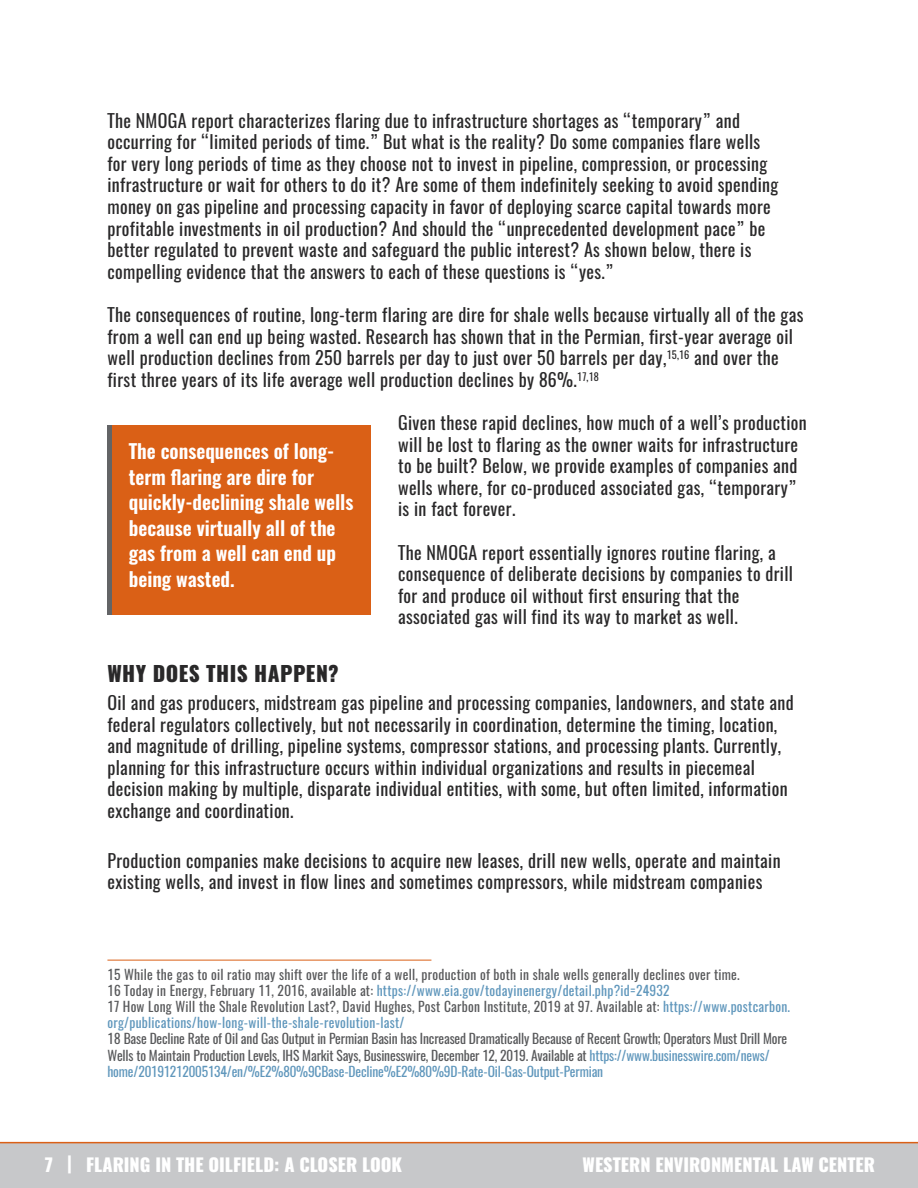
<style>
.page{position:relative;width:918px;height:1188px;background:#fff}
.page>*{position:absolute;margin:0;border:0;box-sizing:border-box;transform-origin:0 0}
.t1{font:800 21px "Oswald";letter-spacing:.02em;color:#292829}
.t2{font:600 19.5px/25.5px "Oswald";color:#fff}
.t3{font:18px/21.6px "Oswald";letter-spacing:.02em;color:#292829}
.t4{font:800 18px "Oswald";color:#fff}
.t5{font:13.5px/16.2px "Oswald";letter-spacing:.02em;color:#58595b}
.t6{font:13.5px/16.2px "Oswald";letter-spacing:-.01em;color:#58595b}
.s1{color:#6097bc}
</style>
<div class="page">
<div style="left:0;top:1144px;width:918px;height:44px;background:#c7c8ca"></div>
<hr style="left:0;top:1142px;width:918px;height:1px;background:#da6016">
<hr style="left:107px;top:960px;width:324px;height:1px;background:#da6016">
<div style="left:107px;top:425px;width:264px;height:190px;background:#da6016"></div>
<div style="left:107px;top:425px;width:5px;height:190px;background:#636466"></div>
<p class="t3" style="left:107px;top:110px;width:672px">The NMOGA report characterizes flaring due to infrastructure shortages as “temporary” and occurring for “limited periods of time.” But what is the reality? Do some companies flare wells for very long periods of time as they choose not to invest in pipeline, compression, or processing infrastructure or wait for others to do it? Are some of them indefinitely seeking to avoid spending money on gas pipeline and processing capacity in favor of deploying scarce capital towards more profitable investments in oil production? And should the “unprecedented development pace” be better regulated to prevent waste and safeguard the public interest? As shown below, there is compelling evidence that the answers to each of these questions is “yes.”</p>
<p class="t3" style="left:107px;top:304px;width:698px">The consequences of routine, long-term flaring are dire for shale wells because virtually all of the gas from a well can end up being wasted. Research has shown that in the Permian, first-year average oil well production declines from 250 barrels per day to just over 50 barrels per day,<sup>15,16</sup> and over the first three years of its life average well production declines by 86%.<sup>17,18</sup></p>
<p class="t3" style="left:398px;top:412px;width:410px">Given these rapid declines, how much of a well’s production will be lost to flaring as the owner waits for infrastructure to be built? Below, we provide examples of companies and wells where, for co-produced associated gas, “temporary” is in fact forever.</p>
<p class="t3" style="left:398px;top:542px;width:396px">The NMOGA report essentially ignores routine flaring, a consequence of deliberate decisions by companies to drill for and produce oil without first ensuring that the associated gas will find its way to market as well.</p>
<p class="t1" style="left:107px;top:662px;width:233px">WHY DOES THIS HAPPEN?</p>
<p class="t3" style="left:107px;top:692px;width:688px">Oil and gas producers, midstream gas pipeline and processing companies, landowners, and state and federal regulators collectively, but not necessarily in coordination, determine the timing, location, and magnitude of drilling, pipeline systems, compressor stations, and processing plants. Currently, planning for this infrastructure occurs within individual organizations and results in piecemeal decision making by multiple, disparate individual entities, with some, but often limited, information exchange and coordination.</p>
<p class="t3" style="left:107px;top:850px;width:675px">Production companies make decisions to acquire new leases, drill new wells, operate and maintain existing wells, and invest in flow lines and sometimes compressors, while midstream companies</p>
<p class="t2" style="left:129px;top:439px;width:226px">The consequences of long&shy;term flaring are dire for quickly-declining shale wells because virtually all of the gas from a well can end up being wasted.</p>
<p class="t5" style="left:107px;top:966px;width:684px">15 While the gas to oil ratio may shift over the life of a well, production of both in shale wells generally declines over time.<br>16 Today in Energy, February 11, 2016, available at: <span class="s1">https://www.eia.gov/todayinenergy/detail.php?id=24932<br></span>17 How Long Will the Shale Revolution Last?, David Hughes, Post Carbon Institute, 2019 at 97. Available at: <span class="s1">https://www.postcarbon. org/publications/how-long-will-the-shale-revolution-last/</span></p>
<p class="t6" style="left:107px;top:1031px;width:681px">18 Base Decline Rate of Oil and Gas Output in Permian Basin has Increased Dramatically Because of Recent Growth; Operators Must Drill More<br>Wells to Maintain Production Levels, IHS Markit Says, Businesswire, December 12, 2019. Available at <span class="s1">https://www.businesswire.com/news/ home/20191212005134/en/%E2%80%9CBase-Decline%E2%80%9D-Rate-Oil-Gas-Output-Permian</span></p>
<p class="t4" style="left:45px;top:1155px;width:359px">7 | FLARING IN THE OILFIELD: A CLOSER LOOK</p>
<p class="t4" style="left:583px;top:1155px;width:294px">WESTERN ENVIRONMENTAL LAW CENTER</p>
</div>
